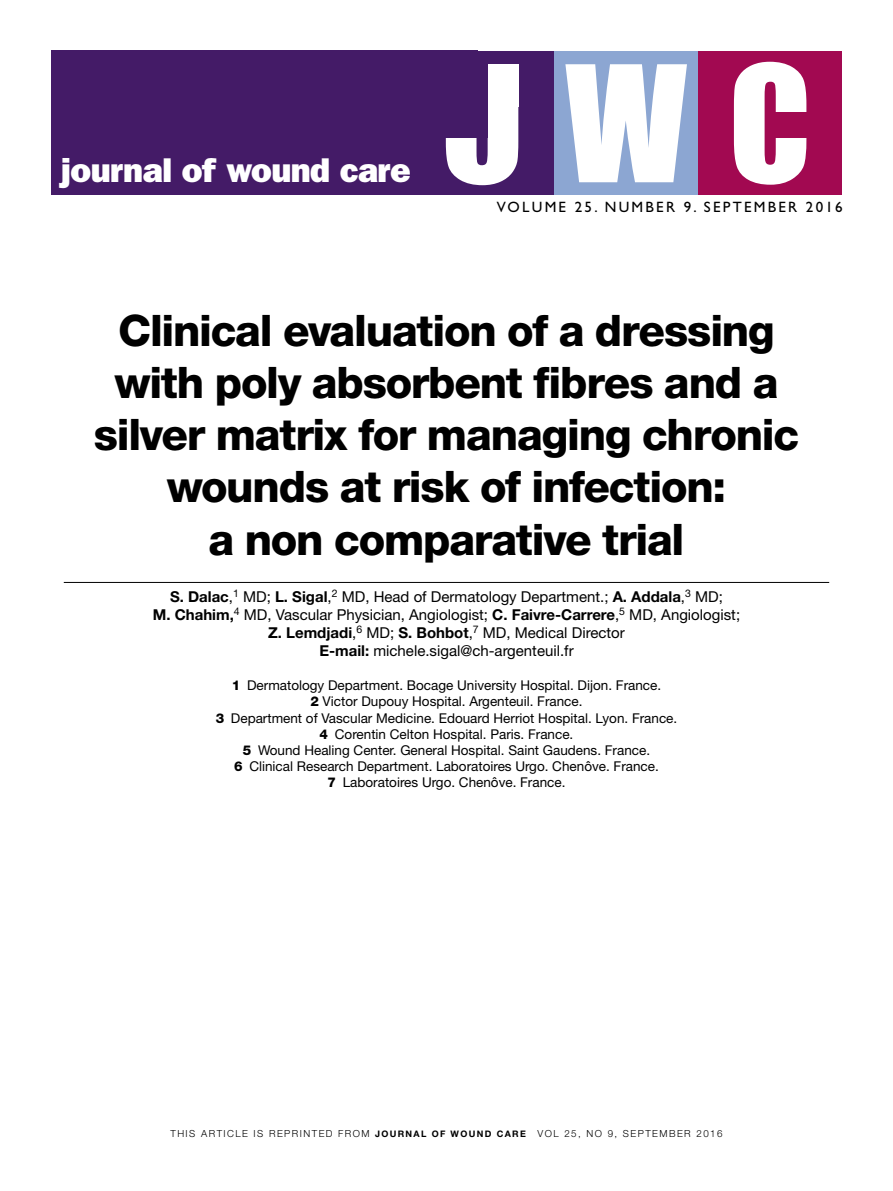
<style>
.page{position:relative;width:893px;height:1191px;background:#fff}
.page>*{position:absolute;margin:0;border:0;box-sizing:border-box;transform-origin:0 0}
.t1{font:149.25px "Impact";color:#fff}
.t2{font:800 43.5px/52.2px "Helvetica Neue LT Std";letter-spacing:-.03em;color:#000;text-align:center}
.t3{font:800 42.3px "Franklin Gothic";color:#441b67}
.t4{font:800 41.85px "Franklin Gothic";color:#441b67}
.t5{font:800 34.5px "Franklin Gothic";letter-spacing:-.015em;color:#fff}
.t6{font:15px/18px "Helvetica Neue LT Std";color:#000;text-align:center}
.t7{font:15px "Gill Sans Std";letter-spacing:.15em;color:#000}
.t8{font:13.5px/16.2px "Helvetica Neue LT Std";color:#000;text-align:center}
.t9{font:300 9.75px "Helvetica Neue LT Std";letter-spacing:.15em;color:#000}
.s1{font-weight:700}
.s2{font-weight:800}
.s3{font-weight:700;font-size:9px}
</style>
<div class="page">
<hr style="left:64px;top:582px;width:765px;height:1px;background:#000">
<div style="left:51px;top:51px;width:427px;height:144px;background:#441b67"></div>
<div style="left:698px;top:51px;width:144px;height:144px;background:#a20951"></div>
<div style="left:554px;top:51px;width:144px;height:144px;background:#8ca6d2"></div>
<div style="left:410px;top:51px;width:144px;height:144px;background:#441b67"></div>
<div style="left:494px;top:62px;width:24px;height:45px;background:#fff"></div>
<div style="left:487px;top:57px;width:36px;height:7px;background:#441b67"></div>
<h3 class="t5" style="left:61px;top:150px;width:352px">journal of wound care</h3>
<h1 class="t1" style="left:524px;top:215px;width:84px;rotate:-180deg">C</h1>
<h1 class="t1" style="left:565px;top:32px;width:247px">W C</h1>
<h3 class="t4" style="left:548px;top:192px;width:80px">? ?</h3>
<h3 class="t3" style="left:536px;top:192px;width:137px">?? ?</h3>
<p class="t7" style="left:497px;top:199px;width:347px">VOLUME 25. NUMBER 9. SEPTEMBER 2016</p>
<h2 class="t2" style="left:94px;top:304px;width:707px">Clinical evaluation of a dressing with poly absorbent fibres and a silver matrix for managing chronic wounds at risk of infection:<br>a non comparative trial</h2>
<p class="t6" style="left:153px;top:587px;width:589px"><span class="s1">S. Dalac</span>,<sup>1</sup> MD; <span class="s1">L. Sigal</span>,<sup>2</sup> MD, Head of Dermatology Department.; <span class="s1">A. Addala</span>,<sup>3</sup> MD;<br><span class="s1">M. Chahim,</span><sup>4</sup> MD, Vascular Physician, Angiologist; <span class="s1">C. Faivre-Carrere</span>,<sup>5</sup> MD, Angiologist; <span class="s1">Z. Lemdjadi</span>,<sup>6</sup> MD; <span class="s1">S. Bohbot</span>,<sup>7</sup> MD, Medical Director<br><span class="s1">E-mail:</span> michele.sigal@ch-argenteuil.fr</p>
<p class="t8" style="left:216px;top:677px;width:463px"><span class="s2">1</span> Dermatology Department. Bocage University Hospital. Dijon. France.<br><span class="s2">2</span> Victor Dupouy Hospital. Argenteuil. France.<br><span class="s2">3</span> Department of Vascular Medicine. Edouard Herriot Hospital. Lyon. France.<br><span class="s2">4</span> Corentin Celton Hospital. Paris. France.<br><span class="s2">5</span> Wound Healing Center. General Hospital. Saint Gaudens. France.<br><span class="s2">6</span> Clinical Research Department. Laboratoires Urgo. Chenôve. France.<br><span class="s2">7</span> Laboratoires Urgo. Chenôve. France.</p>
<p class="t9" style="left:170px;top:1127px;width:554px">THIS ARTICLE IS REPRINTED FROM <span class="s3">JOURNAL OF WOUND CARE</span> VOL 25, NO 9, SEPTEMBER 2016</p>
</div>
